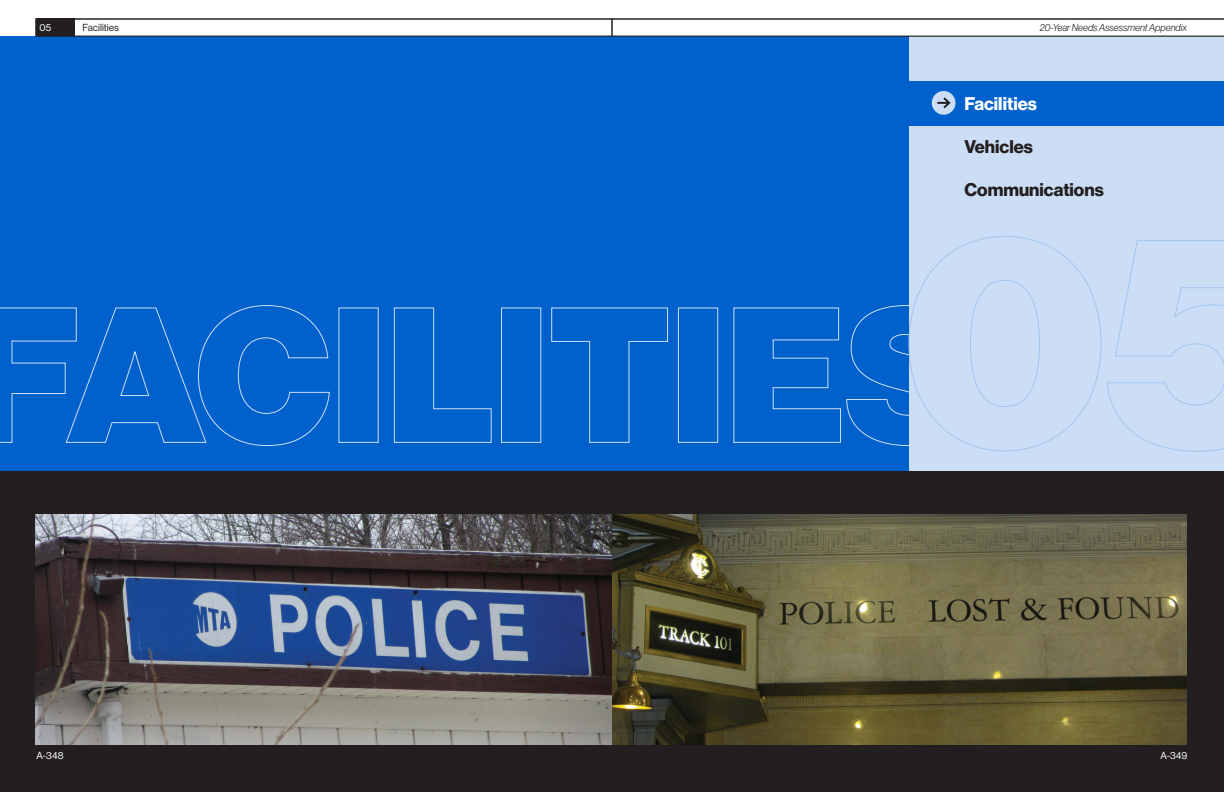
<style>
.page{position:relative;width:1224px;height:792px;background:#fff}
.page>*{position:absolute;margin:0;border:0;box-sizing:border-box;transform-origin:0 0}
.t1{font:18px "N Haas Grotesk DS Pro 75 Bd";color:#231f20}
.t2{font:18px "N Haas Grotesk DS Pro 75 Bd";color:#fff}
.t3{font:10px "N Haas Grotesk DS Pro 46 Lt It";color:#231f20}
.t4{font:10px "N Haas Grotesk DS Pro 55 Rg";color:#fff}
.t5{font:10px "N Haas Grotesk DS Pro 55 Rg";color:#231f20}
</style>
<div class="page">
<div style="left:0;top:36px;width:909px;height:437px;background:#0061cc"></div>
<svg style="left:0;top:305px;width:908px;height:142px"></svg>
<div style="left:909px;top:36px;width:315px;height:437px;background:#ccdef5"></div>
<svg style="left:908px;top:236px;width:316px;height:216px"></svg>
<svg style="left:74px;top:19px;width:1150px;height:17px"></svg>
<div style="left:909px;top:81px;width:315px;height:44px;background:#0061cc"></div>
<div style="left:932px;top:91px;width:24px;height:24px;background:#ccdef5;border-radius:50%"></div>
<svg style="left:937px;top:97px;width:14px;height:12px"></svg>
<div style="left:0;top:472px;width:1224px;height:320px;background:#231f20"></div>
<div style="left:36px;top:19px;width:38px;height:17px;background:#231f20"></div>
<img style="left:36px;top:514px;width:1150px;height:231px">
<p class="t4" style="left:40px;top:22px;width:13px">05</p>
<p class="t5" style="left:82px;top:22px;width:38px">Facilities</p>
<p class="t4" style="left:46px;top:22px;width:7px">6</p>
<p class="t3" style="left:1040px;top:22px;width:149px">20-Year Needs Assessment Appendix</p>
<p class="t2" style="left:964px;top:93px;width:74px">Facilities</p>
<p class="t1" style="left:964px;top:136px;width:70px">Vehicles</p>
<p class="t1" style="left:964px;top:179px;width:141px">Communications</p>
<p class="t4" style="left:37px;top:749px;width:28px">A-348</p>
<p class="t4" style="left:1161px;top:750px;width:28px">A-349</p>
</div>
